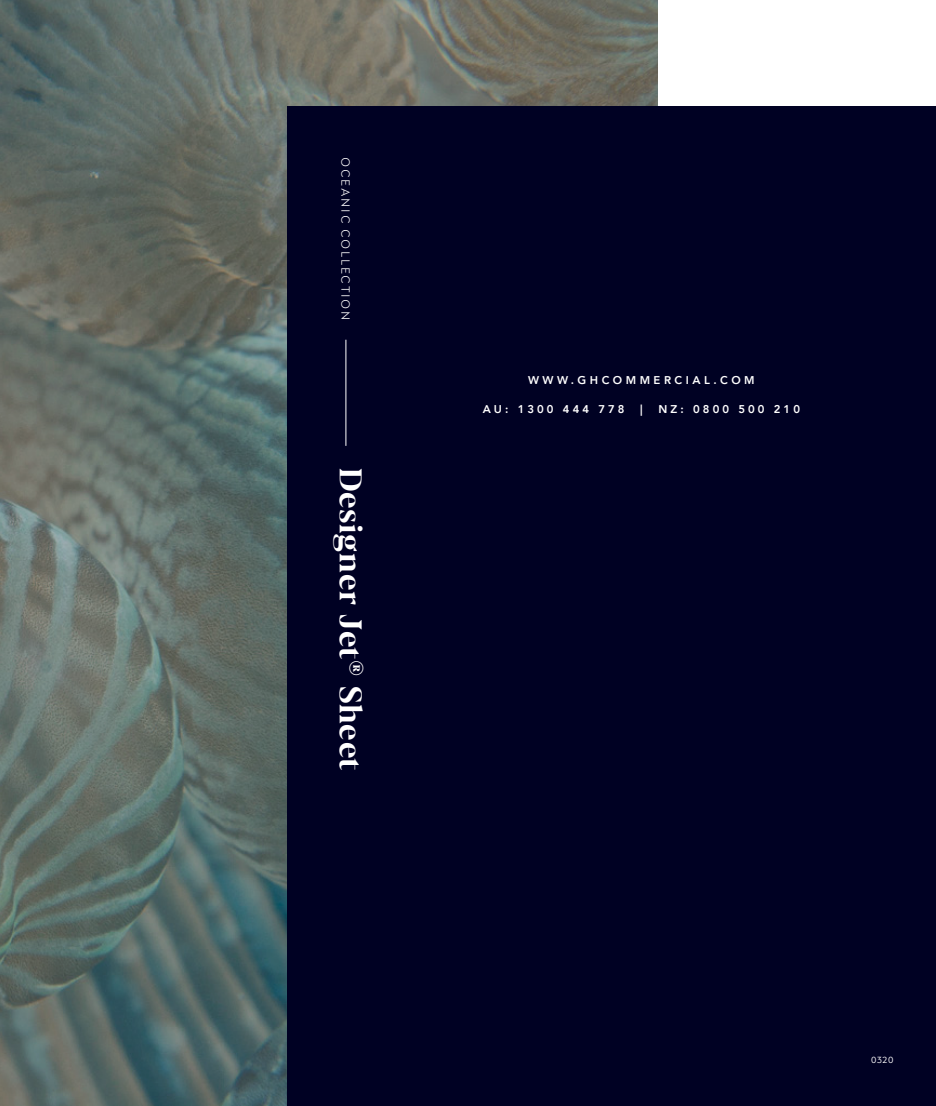
<style>
.page{position:relative;width:936px;height:1106px;background:#fff}
.page>*{position:absolute;margin:0;border:0;box-sizing:border-box;transform-origin:0 0}
.PageHeading{font:700 31.2px "Blacker Display";letter-spacing:.015em;color:#fff}
.SwatchTitles{font:300 12px "Seven One Eight";letter-spacing:.14em;color:#fff}
.t1{font:800 11.25px "Avenir";letter-spacing:.27em;color:#fff}
.t2{font:800 11.25px "Avenir";letter-spacing:.31em;color:#fff}
.ContentsBody{font:9px "Seven One Eight";color:#fff}
</style>
<div class="page">
<img style="left:0;top:0;width:658px;height:1106px">
<div style="left:287px;top:106px;width:648px;height:1000px;background:#000123"></div>
<hr style="left:345px;top:340px;width:1px;height:106px;background:#fff">
<p class="SwatchTitles" style="left:352px;top:157px;width:165px;rotate:90deg">OCEANIC COLLECTION</p>
<p class="PageHeading" style="left:369px;top:468px;width:304px;rotate:90deg">Designer Jet® Sheet</p>
<p class="t2" style="left:528px;top:371px;width:228px">WWW.GHCOMMERCIAL.COM</p>
<p class="t1" style="left:482px;top:400px;width:143px">AU: 1300 444 778</p>
<p class="t1" style="left:640px;top:400px;width:4px">|</p>
<p class="t1" style="left:658px;top:400px;width:143px">NZ: 0800 500 210</p>
<p class="ContentsBody" style="left:870px;top:1054px;width:24px">0320</p>
</div>
